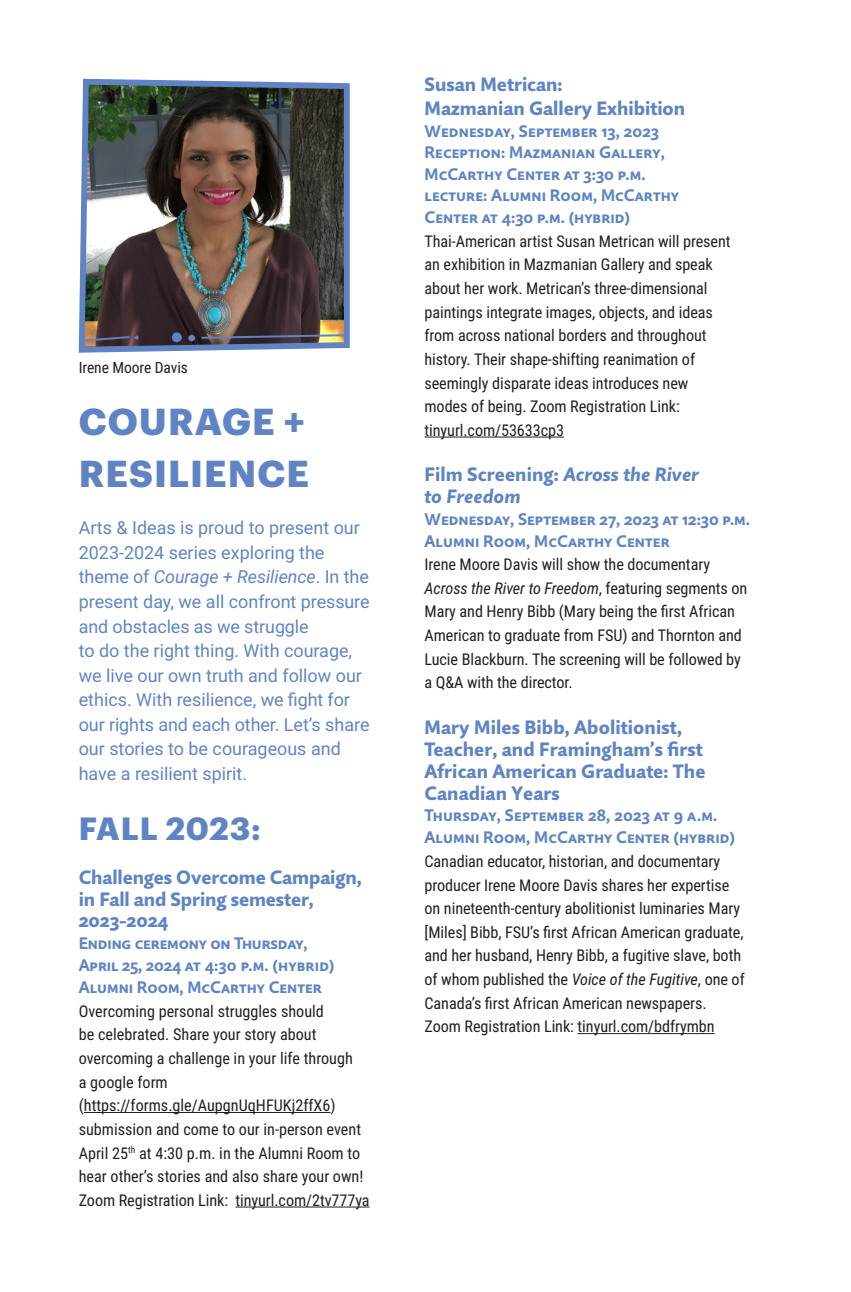
<style>
.page{position:relative;width:851px;height:1292px;background:#fff}
.page>*{position:absolute;margin:0;border:0;box-sizing:border-box;transform-origin:0 0}
.t1{font:700 36.75px/52.5px "Graphik";letter-spacing:.03em;color:#6084c3}
.t2{font:700 31.5px "Graphik";letter-spacing:.025em;color:#6084c3}
.t3{font:800 19.25px/21.9px "Quire Sans Pro";color:#6084c3}
.t4{font:italic 800 19.25px/21.9px "Quire Sans Pro";letter-spacing:.005em;color:#6084c3}
.t5{font:17.85px/24.5px "Roboto";color:#6084c3}
.t6{font:700 16.62px/21.5px "Quire Sans Pro";letter-spacing:.005em;color:#6084c3}
.t7{font:16.1px/23.6px "Roboto Condensed";letter-spacing:-.005em;color:#231f20}
.t8{font:15.58px "Roboto Condensed";letter-spacing:-.005em;color:#231f20}
.s1{font-style:italic}
.s2{font-style:normal}
</style>
<div class="page">
<hr style="left:424px;top:436px;width:140px;height:1px;background:#231f20">
<hr style="left:577px;top:1033px;width:137px;height:1px;background:#231f20">
<hr style="left:84px;top:1112px;width:246px;height:1px;background:#231f20">
<hr style="left:235px;top:1206px;width:134px;height:1px;background:#231f20">
<img style="left:79px;top:79px;width:271px;height:274px">
<svg style="left:170px;top:327px;width:28px;height:16px"></svg>
<svg style="left:132px;top:333px;width:7px;height:7px"></svg>
<p class="t8" style="left:79px;top:356px;width:111px">Irene Moore Davis</p>
<h1 class="t1" style="left:79px;top:392px;width:232px">COURAGE +<br>RESILIENCE</h1>
<p class="t5" style="left:79px;top:515px;width:292px">Arts &amp; Ideas is proud to present our 2023-2024 series exploring the theme of <span class="s1">Courage + Resilience</span>. In the present day, we all confront pressure and obstacles as we struggle<br>to do the right thing. With courage, we live our own truth and follow our ethics. With resilience, we fight for our rights and each other. Let’s share our stories to be courageous and have a resilient spirit.</p>
<h2 class="t2" style="left:79px;top:804px;width:183px">FALL 2023:</h2>
<p class="t3" style="left:79px;top:865px;width:284px">Challenges Overcome Campaign, in Fall and Spring semester,<br>2023-2024</p>
<p class="t6" style="left:79px;top:932px;width:257px">Ending ceremony on Thursday,<br>April 25, 2024 at 4:30 p.m. (hybrid)<br>Alumni Room, McCarthy Center</p>
<p class="t7" style="left:79px;top:998px;width:292px">Overcoming personal struggles should<br>be celebrated. Share your story about overcoming a challenge in your life through<br>a google form (https://forms.gle/AupgnUqHFUKj2ffX6) submission and come to our in-person event April 25<sup>th</sup> at 4:30 p.m. in the Alumni Room to hear other’s stories and also share your own!<br>Zoom Registration Link: tinyurl.com/2tv777ya</p>
<p class="t3" style="left:424px;top:73px;width:262px;line-height:23.6px">Susan Metrican:<br>Mazmanian Gallery Exhibition</p>
<p class="t6" style="left:424px;top:120px;width:256px">Wednesday, September 13, 2023<br>Reception: Mazmanian Gallery,<br>McCarthy Center at 3:30 p.m. lecture: Alumni Room, McCarthy<br>Center at 4:30 p.m. (hybrid)</p>
<p class="t7" style="left:424px;top:229px;width:307px">Thai-American artist Susan Metrican will present an exhibition in Mazmanian Gallery and speak about her work. Metrican’s three-dimensional paintings integrate images, objects, and ideas from across national borders and throughout history. Their shape-shifting reanimation of seemingly disparate ideas introduces new modes of being. Zoom Registration Link: tinyurl.com/53633cp3</p>
<p class="t4" style="left:424px;top:463px;width:276px"><span class="s2">Film Screening:</span> Across the River to Freedom</p>
<p class="t6" style="left:424px;top:508px;width:327px">Wednesday, September 27, 2023 at 12:30 p.m.<br>Alumni Room, McCarthy Center</p>
<p class="t7" style="left:424px;top:552px;width:324px">Irene Moore Davis will show the documentary <span class="s1">Across the River to Freedom</span>, featuring segments on Mary and Henry Bibb (Mary being the first African American to graduate from FSU) and Thornton and Lucie Blackburn. The screening will be followed by a Q&amp;A with the director.</p>
<p class="t3" style="left:424px;top:716px;width:282px">Mary Miles Bibb, Abolitionist,<br>Teacher, and Framingham’s first<br>African American Graduate: The<br>Canadian Years</p>
<p class="t6" style="left:424px;top:804px;width:312px">Thursday, September 28, 2023 at 9 a.m.<br>Alumni Room, McCarthy Center (hybrid)</p>
<p class="t7" style="left:424px;top:849px;width:322px">Canadian educator, historian, and documentary producer Irene Moore Davis shares her expertise on nineteenth-century abolitionist luminaries Mary [Miles] Bibb, FSU’s first African American graduate, and her husband, Henry Bibb, a fugitive slave, both of whom published the <span class="s1">Voice of the Fugitive</span>, one of Canada’s first African American newspapers.<br>Zoom Registration Link: tinyurl.com/bdfrymbn</p>
</div>
